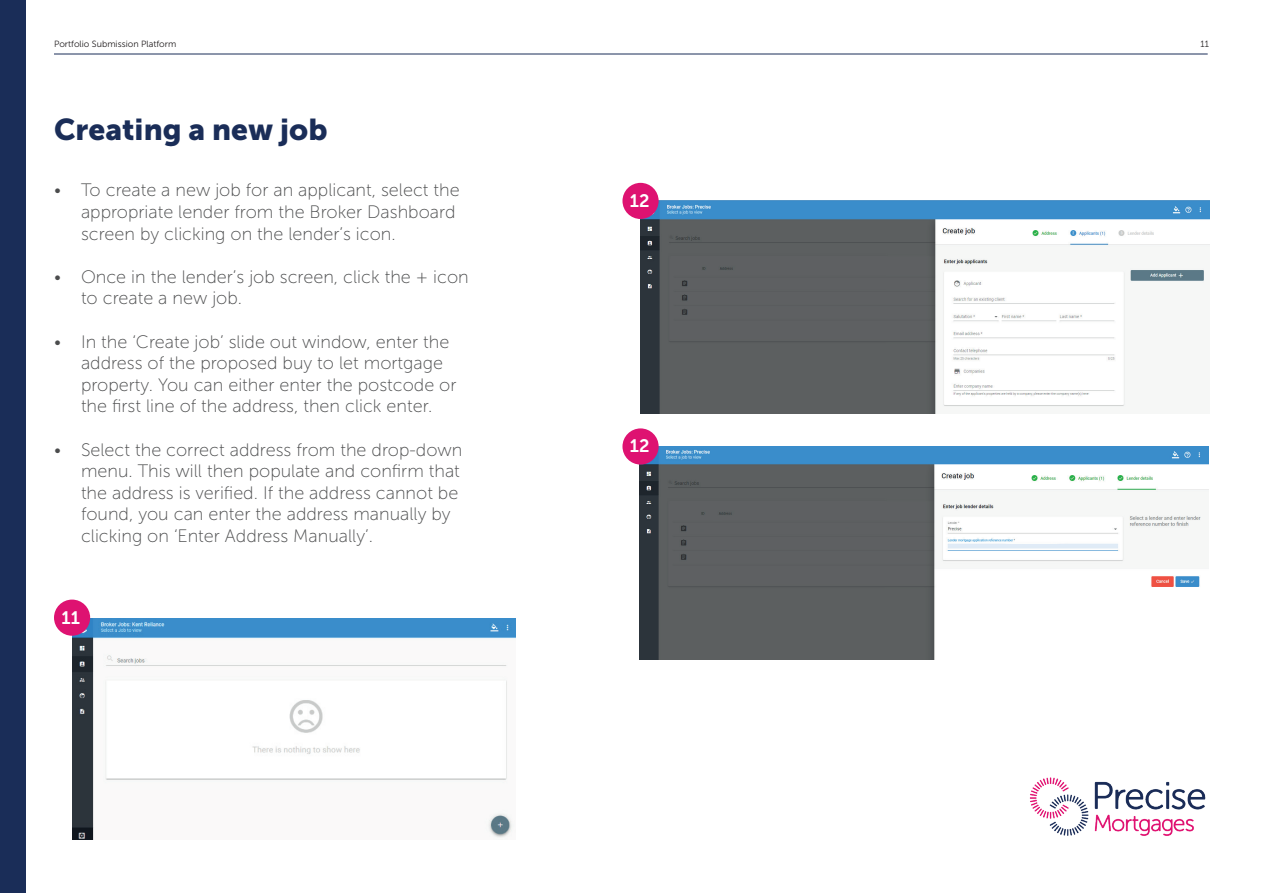
<style>
.page{position:relative;width:1263px;height:893px;background:#fff}
.page>*{position:absolute;margin:0;border:0;box-sizing:border-box;transform-origin:0 0}
.t1{font:30px "Museo Sans 900";color:#1a2d58}
.t2{font:18px/21.6px "Museo Sans 100";color:#4b4c4d}
.t3{font:18px "Museo Sans 700";color:#fff}
.t4{font:9px "Museo Sans 300";color:#231f20}
</style>
<div class="page">
<img style="left:1029px;top:777px;width:177px;height:59px">
<hr style="left:54px;top:54px;width:1154px;height:1px;background:#1a2d58">
<div style="left:0;top:0;width:26px;height:893px;background:#1a2d58"></div>
<img style="left:72px;top:618px;width:444px;height:221px">
<div style="left:54px;top:600px;width:36px;height:36px;background:#de1271;border-radius:50%"></div>
<img style="left:640px;top:201px;width:569px;height:212px">
<div style="left:622px;top:183px;width:37px;height:36px;background:#de1271;border-radius:50%"></div>
<img style="left:640px;top:446px;width:569px;height:213px">
<div style="left:622px;top:428px;width:37px;height:37px;background:#de1271;border-radius:50%"></div>
<p class="t4" style="left:54px;top:39px;width:124px">Portfolio Submission Platform</p>
<p class="t4" style="left:1200px;top:39px;width:10px">11</p>
<h1 class="t1" style="left:54px;top:113px;width:275px">Creating a new job</h1>
<p class="t2" style="left:81px;top:180px;width:380px;text-indent:-27px">• To create a new job for an applicant, select the appropriate lender from the Broker Dashboard screen by clicking on the lender’s icon.</p>
<p class="t2" style="left:81px;top:266px;width:389px;text-indent:-27px">• Once in the lender’s job screen, click the + icon to create a new job.</p>
<p class="t2" style="left:81px;top:331px;width:377px;text-indent:-27px">• In the ‘Create job’ slide out window, enter the address of the proposed buy to let mortgage property. You can either enter the postcode or the first line of the address, then click enter.</p>
<p class="t2" style="left:81px;top:439px;width:383px;text-indent:-27px">• Select the correct address from the drop-down menu. This will then populate and confirm that the address is verified. If the address cannot be found, you can enter the address manually by clicking on ‘Enter Address Manually’.</p>
<p class="t3" style="left:61px;top:608px;width:20px">11</p>
<p class="t3" style="left:630px;top:191px;width:21px">12</p>
<p class="t3" style="left:630px;top:436px;width:21px">12</p>
</div>
